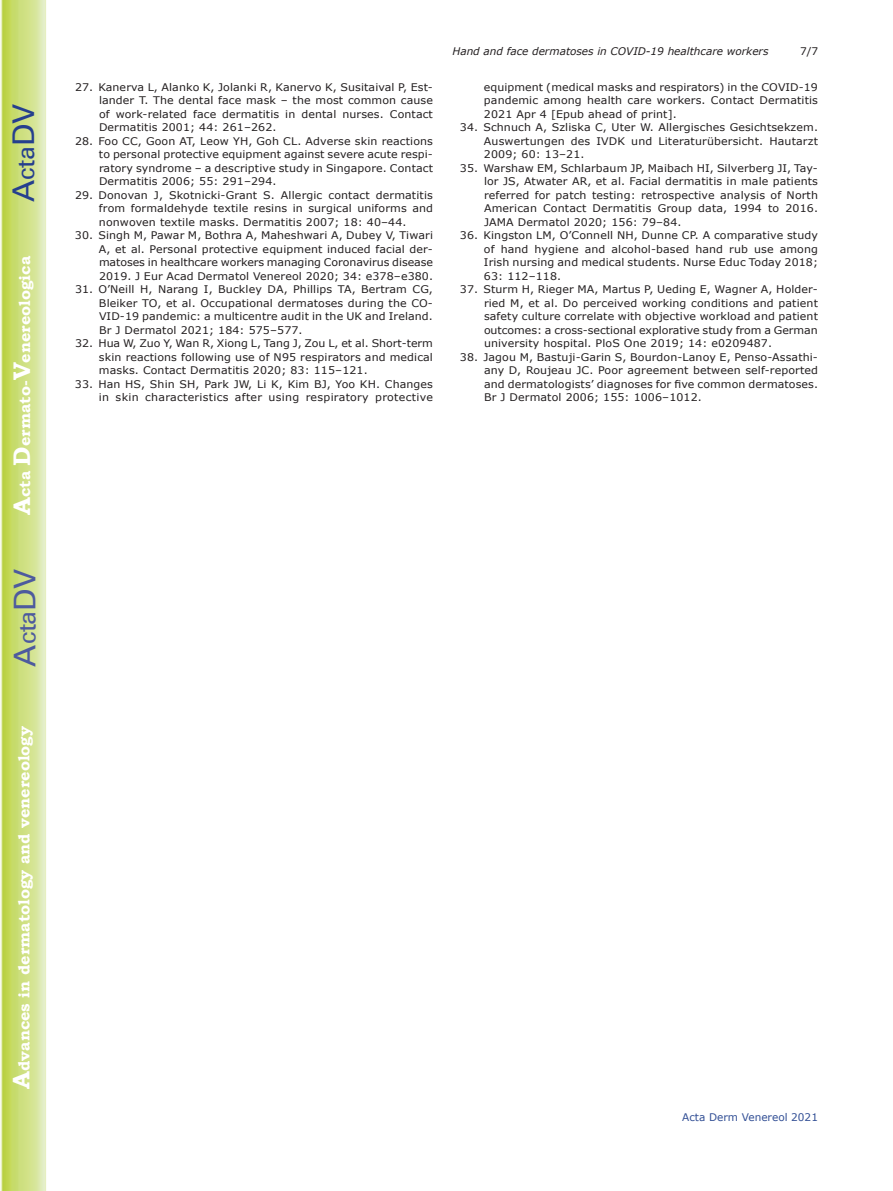
<style>
.page{position:relative;width:893px;height:1191px;background:#fff}
.page>*{position:absolute;margin:0;border:0;box-sizing:border-box;transform-origin:0 0}
.t1{font:30px "Univers";color:#4d5a9e}
.t2{font:30px "Univers";color:#253f8e}
.t3{font:700 15.75px "Bookman Old Style";color:#fff}
.t4{font:10.5px/13.5px "Verdana";letter-spacing:.01em;color:#231f20;text-align:justify;scale:1.05 1}
.t5{font:italic 10.5px "Verdana";color:#231f20}
.t6{font:10.5px "Verdana";color:#324f95}
.t7{font:10.5px "Verdana";letter-spacing:.01em;color:#231f20}
.s1{font-size:24px}
</style>
<div class="page">
<svg style="left:1px;top:0;width:45px;height:1191px;background:#cfe084"></svg>
<h1 class="t2" style="left:6px;top:202px;width:100px;rotate:-90deg">A<span class="s1">cta</span>DV</h1>
<h2 class="t3" style="left:15px;top:515px;width:260px;rotate:-90deg"><span class="s1">A</span>cta <span class="s1">D</span>ermato-<span class="s1">V</span>enereologica</h2>
<h1 class="t1" style="left:7px;top:666px;width:100px;rotate:-90deg">A<span class="s1">cta</span>DV</h1>
<h2 class="t3" style="left:15px;top:1088px;width:364px;rotate:-90deg"><span class="s1">A</span>dvances in dermatology and venereology</h2>
<p class="t4" style="left:99px;top:80px;width:320px;text-indent:-24px">27. Kanerva L, Alanko K, Jolanki R, Kanervo K, Susitaival P, Est&shy;lander T. The dental face mask – the most common cause of work-related face dermatitis in dental nurses. Contact Dermatitis 2001; 44: 261–262.</p>
<p class="t4" style="left:99px;top:134px;width:320px;text-indent:-24px">28. Foo CC, Goon AT, Leow YH, Goh CL. Adverse skin reactions to personal protective equipment against severe acute respi&shy;ratory syndrome – a descriptive study in Singapore. Contact Dermatitis 2006; 55: 291–294.</p>
<p class="t4" style="left:99px;top:188px;width:320px;text-indent:-24px">29. Donovan J, Skotnicki-Grant S. Allergic contact dermatitis from formaldehyde textile resins in surgical uniforms and nonwoven textile masks. Dermatitis 2007; 18: 40–44.</p>
<p class="t4" style="left:99px;top:229px;width:320px;text-indent:-24px">30. Singh M, Pawar M, Bothra A, Maheshwari A, Dubey V, Tiwari A, et al. Personal protective equipment induced facial der&shy;matoses in healthcare workers managing Coronavirus disease 2019. J Eur Acad Dermatol Venereol 2020; 34: e378–e380.</p>
<p class="t4" style="left:99px;top:283px;width:320px;text-indent:-24px">31. O’Neill H, Narang I, Buckley DA, Phillips TA, Bertram CG, Bleiker TO, et al. Occupational dermatoses during the CO-VID-19 pandemic: a multicentre audit in the UK and Ireland.<br>Br J Dermatol 2021; 184: 575–577.</p>
<p class="t4" style="left:99px;top:337px;width:320px;text-indent:-24px">32. Hua W, Zuo Y, Wan R, Xiong L, Tang J, Zou L, et al. Short-term skin reactions following use of N95 respirators and medical masks. Contact Dermatitis 2020; 83: 115–121.</p>
<p class="t4" style="left:75px;top:377px;width:342px;text-align:right">33. Han HS, Shin SH, Park JW, Li K, Kim BJ, Yoo KH. Changes in skin characteristics after using respiratory protective</p>
<p class="t5" style="left:452px;top:44px;width:318px">Hand and face dermatoses in COVID-19 healthcare workers</p>
<p class="t7" style="left:800px;top:44px;width:20px">7/7</p>
<p class="t4" style="left:484px;top:80px;width:320px">equipment (medical masks and respirators) in the COVID-19 pandemic among health care workers. Contact Dermatitis 2021 Apr 4 [Epub ahead of print].</p>
<p class="t4" style="left:484px;top:121px;width:320px;text-indent:-24px">34. Schnuch A, Szliska C, Uter W. Allergisches Gesichtsekzem.<br>Auswertungen des IVDK und Literaturübersicht. Hautarzt 2009; 60: 13–21.</p>
<p class="t4" style="left:484px;top:161px;width:320px;text-indent:-24px">35. Warshaw EM, Schlarbaum JP, Maibach HI, Silverberg JI, Tay&shy;lor JS, Atwater AR, et al. Facial dermatitis in male patients referred for patch testing: retrospective analysis of North American Contact Dermatitis Group data, 1994 to 2016.<br>JAMA Dermatol 2020; 156: 79–84.</p>
<p class="t4" style="left:484px;top:229px;width:320px;text-indent:-24px">36. Kingston LM, O’Connell NH, Dunne CP. A comparative study of hand hygiene and alcohol-based hand rub use among Irish nursing and medical students. Nurse Educ Today 2018; 63: 112–118.</p>
<p class="t4" style="left:484px;top:283px;width:320px;text-indent:-24px">37. Sturm H, Rieger MA, Martus P, Ueding E, Wagner A, Holder&shy;ried M, et al. Do perceived working conditions and patient safety culture correlate with objective workload and patient outcomes: a cross-sectional explorative study from a German university hospital. PloS One 2019; 14: e0209487.</p>
<p class="t4" style="left:484px;top:350px;width:320px;text-indent:-24px">38. Jagou M, Bastuji-Garin S, Bourdon-Lanoy E, Penso-Assathi&shy;any D, Roujeau JC. Poor agreement between self-reported and dermatologists’ diagnoses for five common dermatoses.<br>Br J Dermatol 2006; 155: 1006–1012.</p>
<p class="t6" style="left:682px;top:1110px;width:137px">Acta Derm Venereol 2021</p>
</div>
